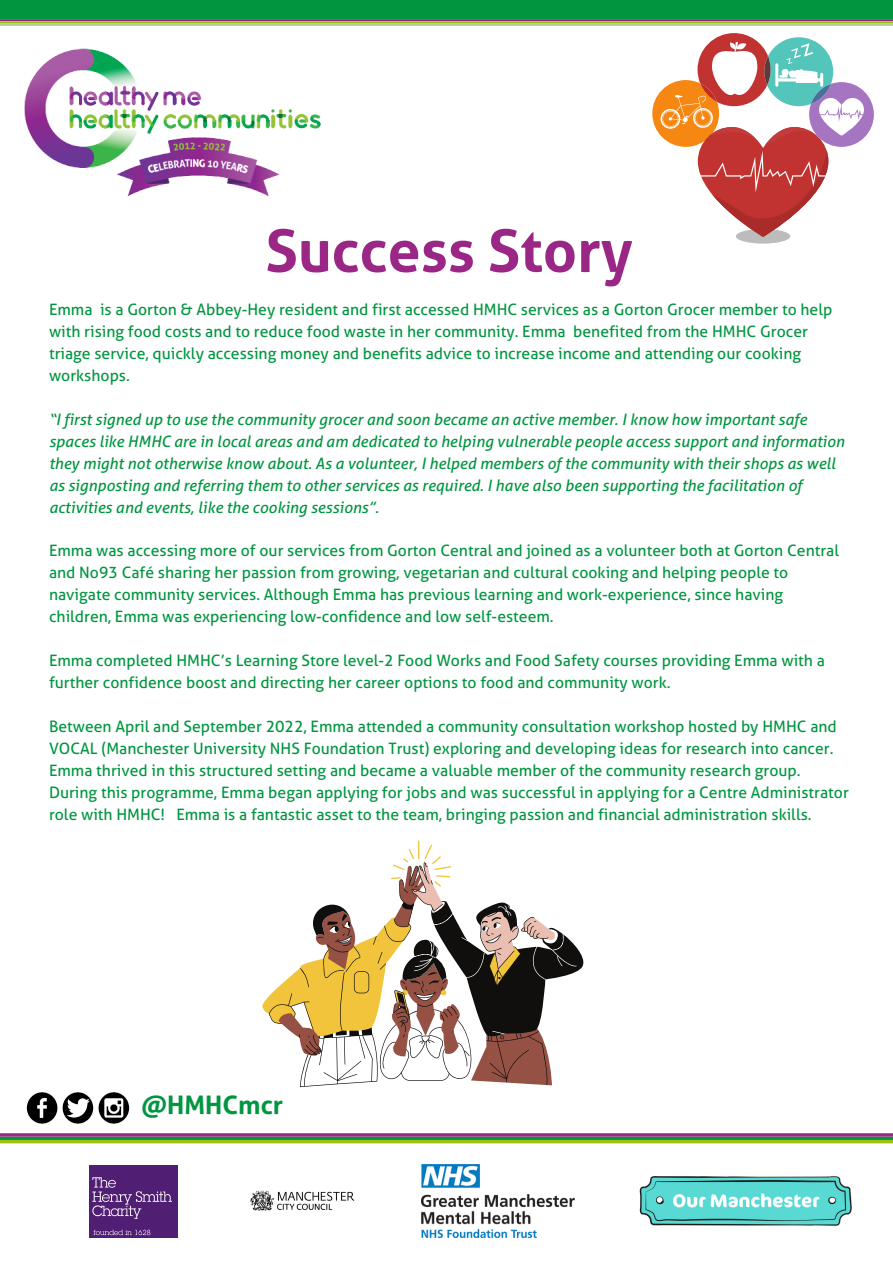
<style>
.page{position:relative;width:893px;height:1263px;background:#fff}
.page>*{position:absolute;margin:0;border:0;box-sizing:border-box;transform-origin:0 0}
.t1{font:700 58.95px "Aller";color:#9a2785}
.t2{font:700 25.5px "Aller";color:#009640}
.t3{font:15.75px/22px "Aller";color:#009640}
.t4{font:italic 15.75px/22px "Aller";color:#009640}
</style>
<div class="page">
<img style="left:639px;top:1176px;width:213px;height:50px">
<img style="left:89px;top:1165px;width:88px;height:72px">
<img style="left:422px;top:1164px;width:153px;height:73px">
<svg style="left:0;top:1136px;width:893px;height:4px;background:#278b56"></svg>
<hr style="left:0;top:1133px;width:893px;height:3px;background:#9a2785">
<hr style="left:0;top:1140px;width:893px;height:3px;background:#9fc014">
<hr style="left:0;top:19px;width:893px;height:2px;background:#9a2785">
<hr style="left:0;top:21px;width:893px;height:3px;background:#9fc014">
<hr style="left:0;top:24px;width:893px;height:2px;background:#acd296">
<div style="left:0;top:0;width:893px;height:19px;background:#009640"></div>
<img style="left:26px;top:1092px;width:104px;height:32px">
<div style="left:736px;top:229px;width:54px;height:15px;background:#bdbcbd;border-radius:50%"></div>
<svg style="left:652px;top:33px;width:222px;height:204px"></svg>
<img style="left:24px;top:48px;width:297px;height:149px">
<img style="left:250px;top:1190px;width:105px;height:21px">
<svg style="left:262px;top:840px;width:321px;height:247px"></svg>
<h1 class="t1" style="left:265px;top:217px;width:369px">Success Story</h1>
<p class="t3" style="left:49px;top:299px;width:785px">Emma is a Gorton &amp; Abbey-Hey resident and first accessed HMHC services as a Gorton Grocer member to help with rising food costs and to reduce food waste in her community. Emma benefited from the HMHC Grocer triage service, quickly accessing money and benefits advice to increase income and attending our cooking workshops.</p>
<p class="t4" style="left:49px;top:408px;width:797px">“I first signed up to use the community grocer and soon became an active member. I know how important safe spaces like HMHC are in local areas and am dedicated to helping vulnerable people access support and information they might not otherwise know about. As a volunteer, I helped members of the community with their shops as well as signposting and referring them to other services as required. I have also been supporting the facilitation of activities and events, like the cooking sessions”.</p>
<p class="t3" style="left:49px;top:540px;width:791px">Emma was accessing more of our services from Gorton Central and joined as a volunteer both at Gorton Central and No93 Café sharing her passion from growing, vegetarian and cultural cooking and helping people to navigate community services. Although Emma has previous learning and work-experience, since having children, Emma was experiencing low-confidence and low self-esteem.</p>
<p class="t3" style="left:49px;top:650px;width:777px">Emma completed HMHC’s Learning Store level-2 Food Works and Food Safety courses providing Emma with a further confidence boost and directing her career options to food and community work.</p>
<p class="t3" style="left:49px;top:716px;width:801px">Between April and September 2022, Emma attended a community consultation workshop hosted by HMHC and VOCAL (Manchester University NHS Foundation Trust) exploring and developing ideas for research into cancer.<br>Emma thrived in this structured setting and became a valuable member of the community research group.<br>During this programme, Emma began applying for jobs and was successful in applying for a Centre Administrator role with HMHC! Emma is a fantastic asset to the team, bringing passion and financial administration skills.</p>
<h2 class="t2" style="left:142px;top:1090px;width:143px">@HMHCmcr</h2>
</div>
